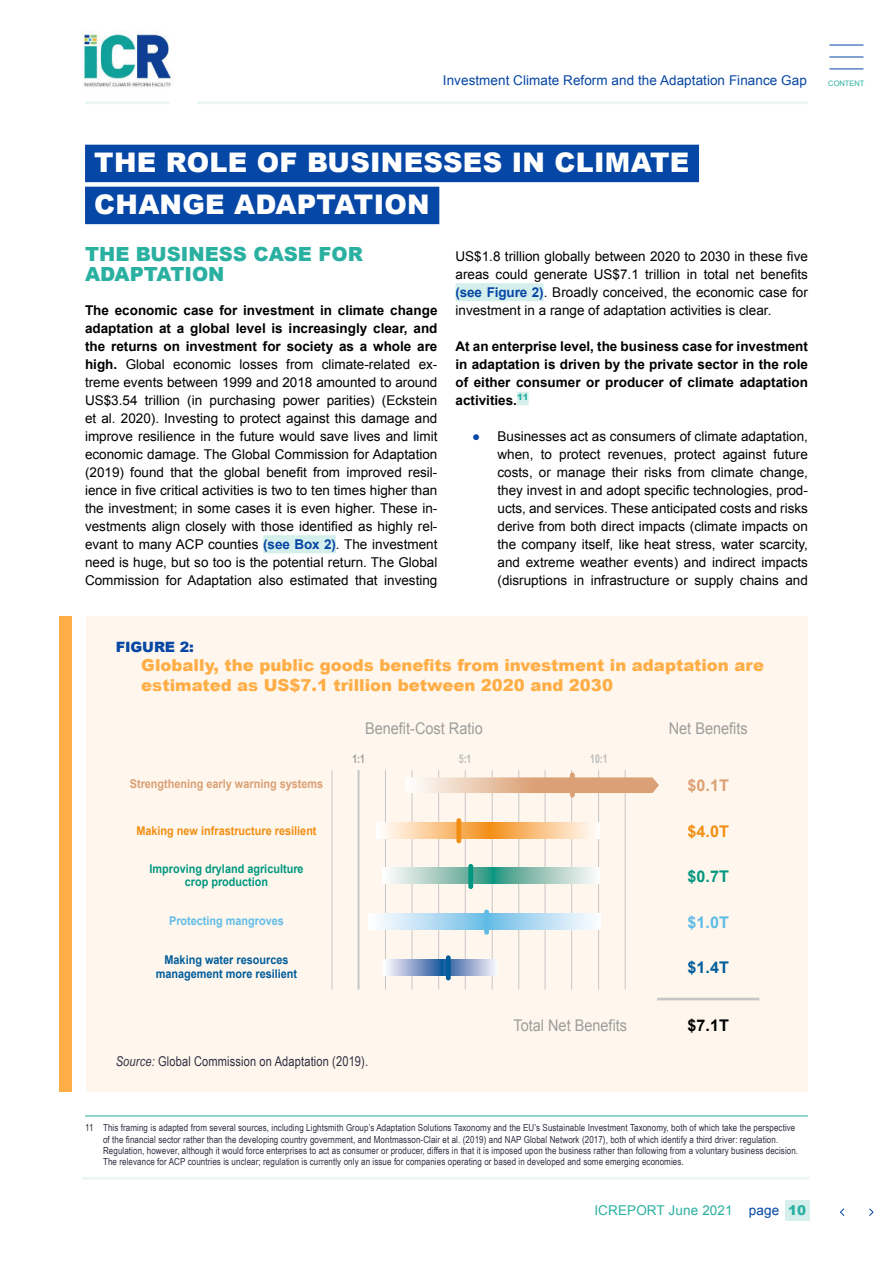
<style>
.page{position:relative;width:893px;height:1263px;background:#fff}
.page>*{position:absolute;margin:0;border:0;box-sizing:border-box;transform-origin:0 0}
.t1{font:900 27px/42px "Arial";letter-spacing:.01em;color:#fff}
.t2{font:900 19.5px/19.5px "Arial";color:#2ab0a1}
.t3{font:900 16.5px/19.8px "Arial";color:#ffae47}
.t4{font:16.05px "Arial";color:#9d9d9c;scale:.9 1}
.t5{font:700 16.05px "Arial";color:#dba075}
.t6{font:700 16.05px "Arial";color:#009780}
.t7{font:700 16.05px "Arial";color:#015c9b}
.t8{font:700 16.05px "Arial";color:#000}
.t9{font:700 16.05px "Arial";color:#f28e13}
.t10{font:700 16.05px "Arial";color:#60bce6}
.t11{font:900 14.25px "Arial";letter-spacing:-.01em;color:#0646a5}
.t12{font:13.5px/18px "Arial";color:#000;text-align:justify}
.t13{font:700 13.5px/18px "Arial";color:#000;text-align:justify}
.t14{font:13.5px "Arial";letter-spacing:.005em;color:#0646a5}
.t15{font:13.5px "Arial Narrow";letter-spacing:.01em;color:#2f2e41}
.t16{font:13.5px "Arial";letter-spacing:.01em;color:#2ab0a1}
.t17{font:700 12.15px/13.5px "Arial";color:#015c9b;text-align:center;scale:.9 1}
.t18{font:700 12.15px/13.5px "Arial";color:#009780;text-align:center;scale:.9 1}
.t19{font:700 12.15px "Arial";color:#dba075;scale:.9 1}
.t20{font:700 12.15px "Arial";color:#f28e13;scale:.9 1}
.t21{font:700 12.15px "Arial";color:#60bce6;scale:.9 1}
.t22{font:700 12.15px "Arial Narrow";color:#bababa;scale:.88 1}
.t23{font:700 12.15px "Arial Narrow";color:#9d9d9c;scale:.88 1}
.t24{font:9.75px/11.2px "Arial Narrow";letter-spacing:.01em;color:#2f2e41}
.t25{font:7.5px "Arial";color:#2ab0a1}
.s1{font-weight:700}
.s2{font-weight:700;color:#0646a5}
.s3{color:#0646a5}
.s4{font-style:italic}
.s5{font-weight:900}
</style>
<div class="page">
<img style="left:82px;top:30px;width:92px;height:58px">
<hr style="left:197px;top:101px;width:611px;height:3px;background:#eaf7f6">
<hr style="left:82px;top:1177px;width:727px;height:3px;background:#eaf7f6">
<hr style="left:85px;top:101px;width:85px;height:3px;background:#eaf7f6">
<hr style="left:829px;top:69px;width:34px;height:1px;background:#0646a5">
<hr style="left:829px;top:45px;width:34px;height:1px;background:#0646a5">
<hr style="left:829px;top:57px;width:34px;height:1px;background:#0646a5">
<div style="left:785px;top:1201px;width:24px;height:20px;background:#d4efec"></div>
<svg style="left:840px;top:1208px;width:33px;height:8px"></svg>
<div style="left:85px;top:145px;width:614px;height:37px;background:#0646a5"></div>
<div style="left:85px;top:187px;width:354px;height:37px;background:#0646a5"></div>
<hr style="left:85px;top:1115px;width:723px;height:1px;background:#2ab0a1">
<div style="left:263px;top:535px;width:73px;height:18px;background:#d4efec"></div>
<div style="left:455px;top:283px;width:89px;height:18px;background:#d4efec"></div>
<div style="left:517px;top:392px;width:12px;height:13px;background:#d4efec"></div>
<div style="left:59px;top:616px;width:13px;height:476px;background:#ffae47"></div>
<div style="left:86px;top:616px;width:722px;height:476px;background:#fff7ed"></div>
<hr style="left:385px;top:770px;width:1px;height:219px;background:#c6c6c6">
<hr style="left:412px;top:770px;width:1px;height:219px;background:#c6c6c6">
<hr style="left:438px;top:770px;width:1px;height:219px;background:#c6c6c6">
<hr style="left:465px;top:770px;width:1px;height:219px;background:#c6c6c6">
<hr style="left:492px;top:770px;width:1px;height:219px;background:#c6c6c6">
<hr style="left:518px;top:770px;width:1px;height:219px;background:#c6c6c6">
<hr style="left:545px;top:770px;width:1px;height:219px;background:#c6c6c6">
<hr style="left:571px;top:770px;width:1px;height:219px;background:#c6c6c6">
<hr style="left:598px;top:770px;width:1px;height:219px;background:#c6c6c6">
<hr style="left:625px;top:770px;width:1px;height:219px;background:#c6c6c6">
<svg style="left:376px;top:822px;width:223px;height:16px;background:#fac88f"></svg>
<div style="left:456px;top:818px;width:5px;height:25px;background:#f28e13;border-radius:2px"></div>
<svg style="left:382px;top:868px;width:217px;height:16px;background:#9ecabf"></svg>
<div style="left:468px;top:864px;width:5px;height:25px;background:#009780;border-radius:2px"></div>
<svg style="left:368px;top:913px;width:232px;height:16px;background:#b9def3"></svg>
<div style="left:484px;top:910px;width:5px;height:25px;background:#60bce6;border-radius:2px"></div>
<svg style="left:384px;top:959px;width:113px;height:16px;background:#93a9ce"></svg>
<div style="left:446px;top:955px;width:5px;height:25px;background:#015c9b;border-radius:2px"></div>
<hr style="left:332px;top:770px;width:1px;height:219px;background:#c6c6c6">
<hr style="left:358px;top:770px;width:2px;height:219px;background:#c6c6c6">
<hr style="left:657px;top:998px;width:102px;height:2px;background:#c6c6c6">
<svg style="left:406px;top:777px;width:253px;height:16px;background:#e5bb9c"></svg>
<div style="left:570px;top:772px;width:5px;height:25px;background:#dba075;border-radius:2px"></div>
<p class="t14" style="left:443px;top:75px;width:365px">Investment Climate Reform and the Adaptation Finance Gap</p>
<p class="t25" style="left:828px;top:80px;width:38px">CONTENT</p>
<h1 class="t1" style="left:94px;top:144px;width:596px">THE ROLE OF BUSINESSES IN CLIMATE<br>CHANGE ADAPTATION</h1>
<h2 class="t2" style="left:85px;top:246px;width:279px">THE BUSINESS CASE FOR<br>ADAPTATION</h2>
<p class="t12" style="left:85px;top:302px;width:354px"><span class="s1">The economic case for investment in climate change adaptation at a global level is increasingly clear, and the returns on investment for society as a whole are high.</span> Global economic losses from climate-related ex&shy;treme events between 1999 and 2018 amounted to around US$3.54 trillion (in purchasing power parities) (Eckstein et al. 2020). Investing to protect against this damage and improve resilience in the future would save lives and limit economic damage. The Global Commission for Adaptation (2019) found that the global benefit from improved resil&shy;ience in five critical activities is two to ten times higher than the investment; in some cases it is even higher. These in&shy;vestments align closely with those identified as highly rel&shy;evant to many ACP counties <span class="s2">(see Box 2)</span>. The investment need is huge, but so too is the potential return. The Global Commission for Adaptation also estimated that investing</p>
<p class="t12" style="left:455px;top:247px;width:354px">US$1.8 trillion globally between 2020 to 2030 in these five areas could generate US$7.1 trillion in total net benefits <span class="s2">(see Figure 2)</span>. Broadly conceived, the economic case for investment in a range of adaptation activities is clear.</p>
<p class="t13" style="left:455px;top:339px;width:354px">At an enterprise level, the business case for investment in adaptation is driven by the private sector in the role of either consumer or producer of climate adaptation activities.<sup>11</sup></p>
<p class="t12" style="left:497px;top:428px;width:312px;text-indent:-26px"><span class="s3">●</span> Businesses act as consumers of climate adaptation, when, to protect revenues, protect against future costs, or manage their risks from climate change, they invest in and adopt specific technologies, prod&shy;ucts, and services. These anticipated costs and risks derive from both direct impacts (climate impacts on the company itself, like heat stress, water scarcity, and extreme weather events) and indirect impacts (disruptions in infrastructure or supply chains and</p>
<p class="t11" style="left:116px;top:640px;width:80px">FIGURE 2:</p>
<p class="t3" style="left:141px;top:655px;width:624px">Globally, the public goods benefits from investment in adaptation are estimated as US$7.1 trillion between 2020 and 2030</p>
<p class="t4" style="left:365px;top:719px;width:132px">Benefit-Cost Ratio</p>
<p class="t4" style="left:669px;top:719px;width:89px">Net Benefits</p>
<p class="t23" style="left:352px;top:752px;width:16px">1:1</p>
<p class="t22" style="left:459px;top:752px;width:16px">5:1</p>
<p class="t22" style="left:590px;top:752px;width:21px">10:1</p>
<p class="t19" style="left:130px;top:779px;width:216px">Strengthening early warning systems</p>
<p class="t5" style="left:688px;top:779px;width:43px">$0.1T</p>
<p class="t20" style="left:136px;top:825px;width:202px">Making new infrastructure resilient</p>
<p class="t9" style="left:688px;top:824px;width:43px">$4.0T</p>
<p class="t18" style="left:149px;top:862px;width:173px">Improving dryland agriculture crop production</p>
<p class="t6" style="left:688px;top:870px;width:43px">$0.7T</p>
<p class="t21" style="left:169px;top:916px;width:129px">Protecting mangroves</p>
<p class="t17" style="left:156px;top:954px;width:159px">Making water resources management more resilient</p>
<p class="t10" style="left:688px;top:915px;width:43px">$1.0T</p>
<p class="t7" style="left:688px;top:961px;width:43px">$1.4T</p>
<p class="t4" style="left:513px;top:1016px;width:128px">Total Net Benefits</p>
<p class="t8" style="left:688px;top:1019px;width:43px">$7.1T</p>
<p class="t15" style="left:116px;top:1055px;width:254px"><span class="s4">Source:</span> Global Commission on Adaptation (2019).</p>
<p class="t24" style="left:103px;top:1123px;width:697px;text-indent:-18px">11 This framing is adapted from several sources, including Lightsmith Group’s Adaptation Solutions Taxonomy and the EU’s Sustainable Investment Taxonomy, both of which take the perspective of the financial sector rather than the developing country government, and Montmasson-Clair et al. (2019) and NAP Global Network (2017), both of which identify a third driver: regulation.<br>Regulation, however, although it would force enterprises to act as consumer or producer, differs in that it is imposed upon the business rather than following from a voluntary business decision.<br>The relevance for ACP countries is unclear; regulation is currently only an issue for companies operating or based in developed and some emerging economies.</p>
<p class="t16" style="left:594px;top:1205px;width:213px">ICREPORT June 2021 <span class="s3">page</span> <span class="s5">10</span></p>
</div>
